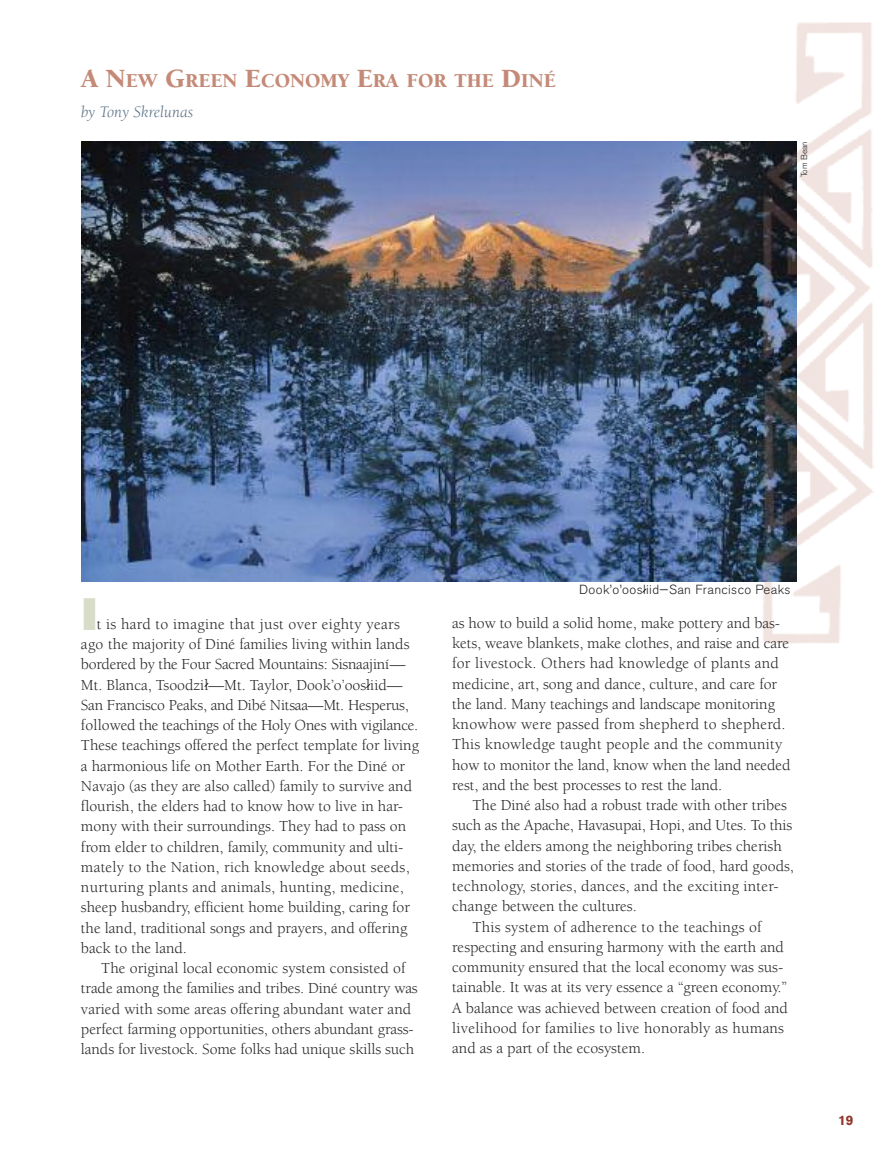
<style>
.page{position:relative;width:891px;height:1161px;background:#fff}
.page>*{position:absolute;margin:0;border:0;box-sizing:border-box;transform-origin:0 0}
.t1{font:700 expanded 45px "Akzidenz Grotesk BE";color:#d8ddc9}
.t2{font:900 20.25px "Berkeley";color:#c48a77}
.t3{font:italic 16.5px "Berkeley";color:#60778a}
.t4{font:15.75px/20.2px "Berkeley";color:#272627}
.t5{font:900 13.5px "Akzidenz Grotesk";color:#91382b}
.t6{font:300 13.2px "Akzidenz Grotesk BE";letter-spacing:.03em;color:#272627}
.t7{font:300 8.7px "Akzidenz Grotesk BE";color:#272627}
.s1{font-size:27px}
</style>
<div class="page">
<img style="left:81px;top:141px;width:677px;height:440px">
<img style="left:758px;top:22px;width:116px;height:622px">
<img style="left:758px;top:141px;width:38px;height:440px">
<svg style="left:642px;top:588px;width:5px;height:5px"></svg>
<p class="t2" style="left:81px;top:72px;width:476px"><span class="s1">A N</span>EW <span class="s1">G</span>REEN <span class="s1">E</span>CONOMY <span class="s1">E</span>RA FOR THE <span class="s1">D</span>INÉ</p>
<p class="t3" style="left:81px;top:105px;width:114px">by Tony Skrelunas</p>
<p class="t7" style="left:800px;top:177px;width:38px;rotate:-90deg">Tom Bean</p>
<h1 class="t1" style="left:81px;top:598px;width:18px">I</h1>
<p class="t4" style="left:81px;top:615px;width:340px;text-indent:16px">t is hard to imagine that just over eighty years ago the majority of Diné families living within lands bordered by the Four Sacred Mountains: Sisnaajiní— Mt. Blanca, Tsoodzil—Mt. Taylor, Dook’o’oosliid— San Francisco Peaks, and Dibé Nitsaa—Mt. Hesperus, followed the teachings of the Holy Ones with vigilance.<br>These teachings offered the perfect template for living a harmonious life on Mother Earth. For the Diné or Navajo (as they are also called) family to survive and flourish, the elders had to know how to live in har&shy;mony with their surroundings. They had to pass on from elder to children, family, community and ulti&shy;mately to the Nation, rich knowledge about seeds, nurturing plants and animals, hunting, medicine, sheep husbandry, efficient home building, caring for the land, traditional songs and prayers, and offering back to the land.</p>
<p class="t4" style="left:81px;top:959px;width:338px;text-align:center">The original local economic system consisted of trade among the families and tribes. Diné country was varied with some areas offering abundant water and perfect farming opportunities, others abundant grass&shy;lands for livestock. Some folks had unique skills such</p>
<p class="t6" style="left:579px;top:584px;width:213px">Dook’o’oosliid—San Francisco Peaks</p>
<p class="t4" style="left:452px;top:614px;width:340px">as how to build a solid home, make pottery and bas&shy;kets, weave blankets, make clothes, and raise and care for livestock. Others had knowledge of plants and medicine, art, song and dance, culture, and care for the land. Many teachings and landscape monitoring knowhow were passed from shepherd to shepherd.<br>This knowledge taught people and the community how to monitor the land, know when the land needed rest, and the best processes to rest the land.</p>
<p class="t4" style="left:473px;top:796px;width:316px">The Diné also had a robust trade with other tribes</p>
<p class="t4" style="left:452px;top:817px;width:341px">such as the Apache, Havasupai, Hopi, and Utes. To this</p>
<p class="t4" style="left:452px;top:837px;width:331px">day, the elders among the neighboring tribes cherish</p>
<p class="t4" style="left:452px;top:857px;width:343px">memories and stories of the trade of food, hard goods,</p>
<p class="t4" style="left:452px;top:877px;width:328px">technology, stories, dances, and the exciting inter-</p>
<p class="t4" style="left:452px;top:898px;width:186px">change between the cultures.</p>
<p class="t4" style="left:473px;top:918px;width:291px">This system of adherence to the teachings of</p>
<p class="t4" style="left:452px;top:938px;width:333px">respecting and ensuring harmony with the earth and</p>
<p class="t4" style="left:452px;top:958px;width:333px">community ensured that the local economy was sus-</p>
<p class="t4" style="left:452px;top:979px;width:336px">tainable. It was at its very essence a “green economy.”</p>
<p class="t4" style="left:452px;top:999px;width:337px">A balance was achieved between creation of food and</p>
<p class="t4" style="left:452px;top:1019px;width:333px">livelihood for families to live honorably as humans</p>
<p class="t4" style="left:452px;top:1039px;width:194px">and as a part of the ecosystem.</p>
<p class="t5" style="left:838px;top:1115px;width:16px">19</p>
</div>
